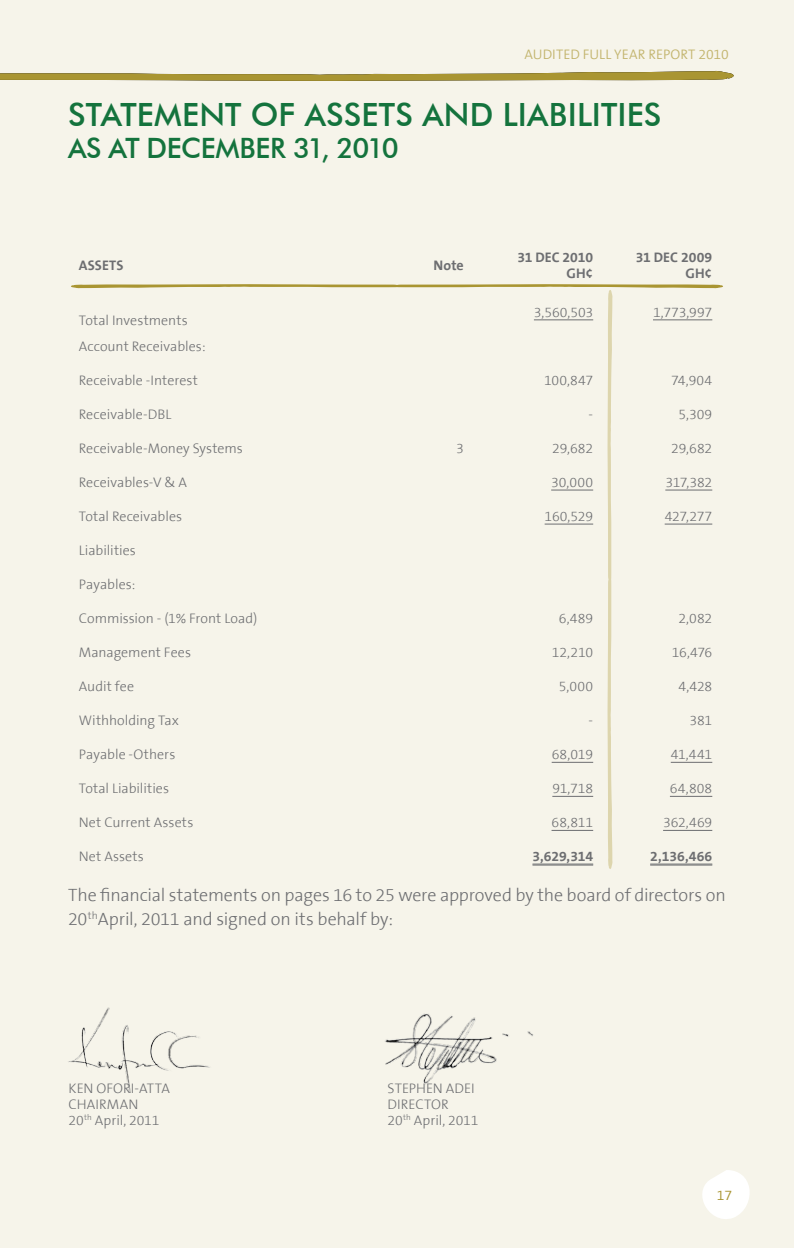
<style>
.page{position:relative;width:794px;height:1248px;background:#fff}
.page>*{position:absolute;margin:0;border:0;box-sizing:border-box;transform-origin:0 0}
.t1{font:500 32px "Futura BT";letter-spacing:.005em;color:#14733d}
.t2{font:500 28px "Futura BT";letter-spacing:-.015em;color:#14733d}
.t3{font:300 18px/24.4px "The Sans B3";letter-spacing:-.01em;color:#6d6e71}
.t4{font:300 14px/16px "The Sans B3";color:#6d6e71}
.t5{font:700 14px/16px "The Sans B7";letter-spacing:.005em;color:#6d6e71;text-align:right}
.t6{font:300 14px "The Sans B4";letter-spacing:.005em;color:#c3b56f}
.t7{font:300 14px "The Sans B4";color:#a99532}
</style>
<div class="page">
<div style="left:0;top:0;width:794px;height:1247px;background:#f6f4ea"></div>
<svg style="left:702px;top:1170px;width:48px;height:49px"></svg>
<svg style="left:0;top:71px;width:734px;height:10px"></svg>
<img style="left:68px;top:1007px;width:142px;height:85px">
<img style="left:385px;top:1013px;width:148px;height:72px">
<svg style="left:71px;top:284px;width:652px;height:585px"></svg>
<p class="t6" style="left:524px;top:47px;width:206px">AUDITED FULL YEAR REPORT 2010</p>
<h1 class="t1" style="left:68px;top:96px;width:595px">STATEMENT OF ASSETS AND LIABILITIES</h1>
<h2 class="t2" style="left:68px;top:131px;width:332px">AS AT DECEMBER 31, 2010</h2>
<p class="t5" style="left:79px;top:257px;width:46px">ASSETS</p>
<p class="t5" style="left:433px;top:257px;width:32px">Note</p>
<p class="t5" style="left:517px;top:249px;width:77px">31 DEC 2010<br>GH¢</p>
<p class="t5" style="left:636px;top:249px;width:78px">31 DEC 2009<br>GH¢</p>
<p class="t4" style="left:79px;top:313px;width:111px">Total Investments</p>
<p class="t4" style="left:534px;top:305px;width:61px">3,560,503</p>
<p class="t4" style="left:653px;top:305px;width:61px">1,773,997</p>
<p class="t4" style="left:79px;top:339px;width:128px">Account Receivables:</p>
<p class="t4" style="left:79px;top:373px;width:121px">Receivable -Interest</p>
<p class="t4" style="left:544px;top:373px;width:51px">100,847</p>
<p class="t4" style="left:671px;top:373px;width:43px">74,904</p>
<p class="t4" style="left:79px;top:407px;width:94px">Receivable-DBL</p>
<p class="t4" style="left:588px;top:407px;width:6px">-</p>
<p class="t4" style="left:678px;top:407px;width:35px">5,309</p>
<p class="t4" style="left:79px;top:441px;width:166px">Receivable-Money Systems</p>
<p class="t4" style="left:456px;top:441px;width:9px">3</p>
<p class="t4" style="left:552px;top:441px;width:43px">29,682</p>
<p class="t4" style="left:671px;top:441px;width:43px">29,682</p>
<p class="t4" style="left:79px;top:475px;width:110px">Receivables-V &amp; A</p>
<p class="t4" style="left:551px;top:475px;width:43px">30,000</p>
<p class="t4" style="left:665px;top:475px;width:48px">317,382</p>
<p class="t4" style="left:79px;top:509px;width:105px">Total Receivables</p>
<p class="t4" style="left:544px;top:509px;width:50px">160,529</p>
<p class="t4" style="left:664px;top:509px;width:49px">427,277</p>
<p class="t4" style="left:79px;top:543px;width:59px">Liabilities</p>
<p class="t4" style="left:79px;top:577px;width:58px">Payables:</p>
<p class="t4" style="left:79px;top:611px;width:180px">Commission - (1% Front Load)</p>
<p class="t4" style="left:559px;top:611px;width:36px">6,489</p>
<p class="t4" style="left:678px;top:611px;width:35px">2,082</p>
<p class="t4" style="left:79px;top:645px;width:114px">Management Fees</p>
<p class="t4" style="left:552px;top:645px;width:43px">12,210</p>
<p class="t4" style="left:671px;top:645px;width:42px">16,476</p>
<p class="t4" style="left:79px;top:679px;width:57px">Audit fee</p>
<p class="t4" style="left:559px;top:679px;width:36px">5,000</p>
<p class="t4" style="left:678px;top:679px;width:35px">4,428</p>
<p class="t4" style="left:79px;top:713px;width:102px">Withholding Tax</p>
<p class="t4" style="left:588px;top:713px;width:6px">-</p>
<p class="t4" style="left:689px;top:713px;width:24px">381</p>
<p class="t4" style="left:79px;top:747px;width:98px">Payable -Others</p>
<p class="t4" style="left:551px;top:747px;width:43px">68,019</p>
<p class="t4" style="left:671px;top:747px;width:43px">41,441</p>
<p class="t4" style="left:79px;top:781px;width:92px">Total Liabilities</p>
<p class="t4" style="left:552px;top:781px;width:42px">91,718</p>
<p class="t4" style="left:670px;top:781px;width:44px">64,808</p>
<p class="t4" style="left:79px;top:815px;width:116px">Net Current Assets</p>
<p class="t4" style="left:551px;top:815px;width:43px">68,811</p>
<p class="t4" style="left:663px;top:815px;width:51px">362,469</p>
<p class="t4" style="left:79px;top:849px;width:67px">Net Assets</p>
<p class="t5" style="left:532px;top:849px;width:62px">3,629,314</p>
<p class="t5" style="left:650px;top:849px;width:64px">2,136,466</p>
<p class="t3" style="left:68px;top:883px;width:659px">The financial statements on pages 16 to 25 were approved by the board of directors on<br>20<sup>th</sup>April, 2011 and signed on its behalf by:</p>
<p class="t4" style="left:69px;top:1080px;width:103px">KEN OFORI-ATTA<br>CHAIRMAN<br>20<sup>th</sup> April, 2011</p>
<p class="t4" style="left:387px;top:1080px;width:93px">STEPHEN ADEI<br>DIRECTOR<br>20<sup>th</sup> April, 2011</p>
<p class="t7" style="left:717px;top:1187px;width:17px">17</p>
</div>
